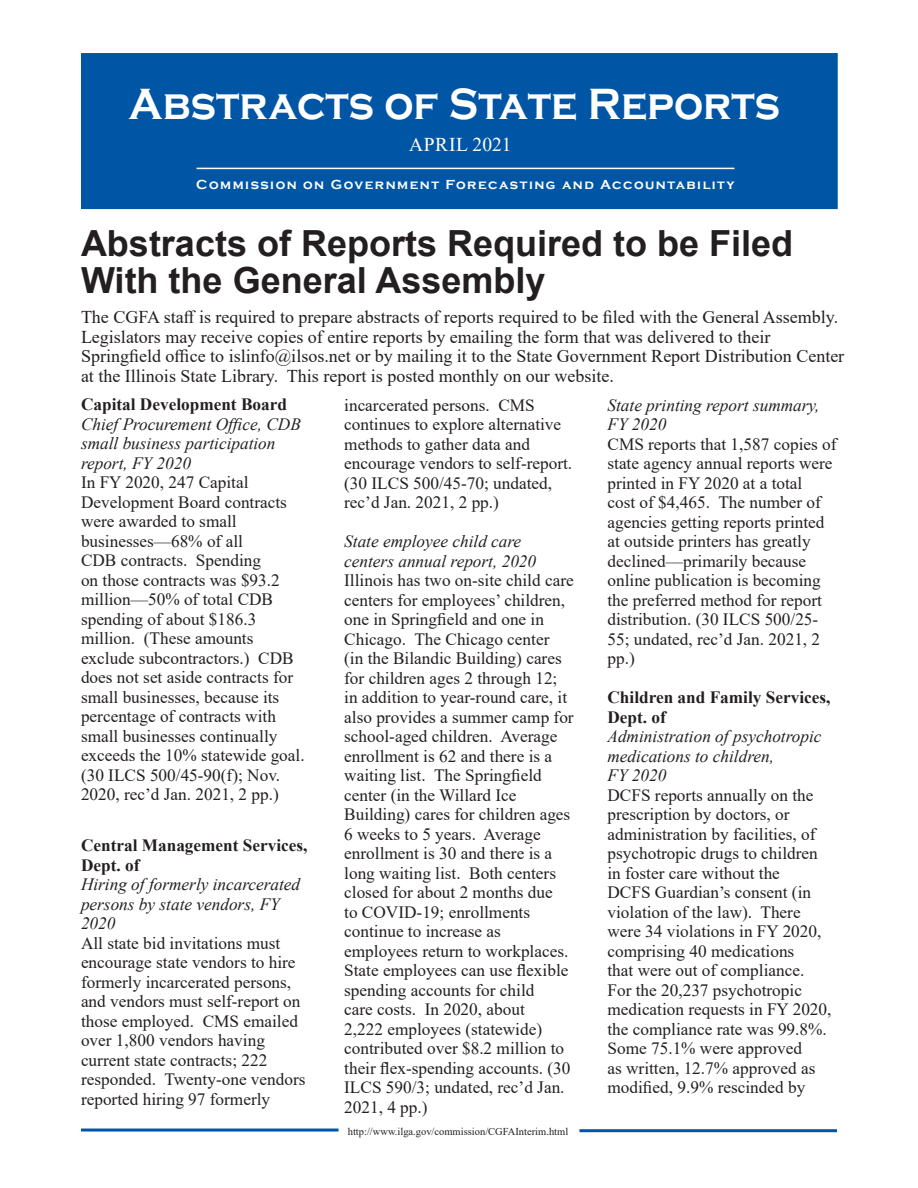
<style>
.page{position:relative;width:918px;height:1188px;background:#fff}
.page>*{position:absolute;margin:0;border:0;box-sizing:border-box;transform-origin:0 0}
.t1{font:700 45px "Copperplate Gothic";color:#fff;scale:.91 1}
.Headline{font:700 36px/37.5px "Arial";color:#231f20}
.t2{font:19.5px "Times New Roman";letter-spacing:.035em;color:#fff}
.Body_text{font:18px/19.5px "Times New Roman";color:#231f20}
.Text{font:17.25px/19.5px "Times New Roman";color:#231f20}
.Text-2{font:italic 17.25px/19.5px "Times New Roman";color:#231f20}
.Text-3{font:700 17.25px/19.5px "Times New Roman";color:#231f20}
.t3{font:700 13.5px "Copperplate Gothic";letter-spacing:.11em;color:#fff}
.Body_text-2{font:10.5px "Times New Roman";color:#231f20}
</style>
<div class="page">
<hr style="left:81px;top:1129px;width:258px;height:3px;background:#0155a5">
<div style="left:81px;top:53px;width:757px;height:156px;background:#0155a5"></div>
<hr style="left:197px;top:168px;width:537px;height:1px;background:#fff">
<hr style="left:579px;top:1129px;width:258px;height:3px;background:#0155a5">
<p class="t1" style="left:129px;top:79px;width:717px">Abstracts of State Reports</p>
<p class="t2" style="left:409px;top:131px;width:104px">APRIL 2021</p>
<p class="t3" style="left:196px;top:177px;width:540px">Commission on Government Forecasting and Accountability</p>
<p class="Headline" style="left:81px;top:225px;width:714px">Abstracts of Reports Required to be Filed<br>With the General Assembly</p>
<p class="Body_text" style="left:81px;top:307px;width:765px">The CGFA staff is required to prepare abstracts of reports required to be filed with the General Assembly.<br>Legislators may receive copies of entire reports by emailing the form that was delivered to their Springfield office to islinfo@ilsos.net or by mailing it to the State Government Report Distribution Center at the Illinois State Library. This report is posted monthly on our website.</p>
<p class="Text-3" style="left:81px;top:394px;width:208px">Capital Development Board</p>
<p class="Text-2" style="left:81px;top:414px;width:221px">Chief Procurement Office, CDB small business participation report, FY 2020</p>
<p class="Text" style="left:81px;top:472px;width:225px">In FY 2020, 247 Capital<br>Development Board contracts were awarded to small businesses—68% of all<br>CDB contracts. Spending<br>on those contracts was $93.2 million—50% of total CDB spending of about $186.3 million. (These amounts exclude subcontractors.) CDB does not set aside contracts for small businesses, because its percentage of contracts with small businesses continually exceeds the 10% statewide goal. (30 ILCS 500/45-90(f); Nov.<br>2020, rec’d Jan. 2021, 2 pp.)</p>
<p class="Text-3" style="left:81px;top:835px;width:228px">Central Management Services,<br>Dept. of</p>
<p class="Text-2" style="left:81px;top:874px;width:221px">Hiring of formerly incarcerated persons by state vendors, FY<br>2020</p>
<p class="Text" style="left:81px;top:933px;width:226px">All state bid invitations must encourage state vendors to hire formerly incarcerated persons, and vendors must self-report on those employed. CMS emailed over 1,800 vendors having current state contracts; 222 responded. Twenty-one vendors reported hiring 97 formerly</p>
<p class="Text" style="left:344px;top:394px;width:230px">incarcerated persons. CMS continues to explore alternative methods to gather data and encourage vendors to self-report. (30 ILCS 500/45-70; undated, rec’d Jan. 2021, 2 pp.)</p>
<p class="Text-2" style="left:344px;top:531px;width:193px">State employee child care centers annual report, 2020</p>
<p class="Text" style="left:344px;top:570px;width:231px">Illinois has two on-site child care centers for employees’ children, one in Springfield and one in<br>Chicago. The Chicago center<br>(in the Bilandic Building) cares for children ages 2 through 12; in addition to year-round care, it also provides a summer camp for school-aged children. Average enrollment is 62 and there is a waiting list. The Springfield center (in the Willard Ice<br>Building) cares for children ages<br>6 weeks to 5 years. Average enrollment is 30 and there is a long waiting list. Both centers closed for about 2 months due<br>to COVID-19; enrollments continue to increase as employees return to workplaces.<br>State employees can use flexible spending accounts for child<br>care costs. In 2020, about<br>2,222 employees (statewide) contributed over $8.2 million to their flex-spending accounts. (30<br>ILCS 590/3; undated, rec’d Jan.<br>2021, 4 pp.)</p>
<p class="Text-2" style="left:608px;top:395px;width:214px">State printing report summary,<br>FY 2020</p>
<p class="Text" style="left:608px;top:433px;width:231px">CMS reports that 1,587 copies of state agency annual reports were printed in FY 2020 at a total<br>cost of $4,465. The number of agencies getting reports printed at outside printers has greatly declined—primarily because online publication is becoming the preferred method for report distribution. (30 ILCS 500/25-<br>55; undated, rec’d Jan. 2021, 2 pp.)</p>
<p class="Text-3" style="left:608px;top:687px;width:224px">Children and Family Services,<br>Dept. of</p>
<p class="Text-2" style="left:608px;top:726px;width:216px">Administration of psychotropic medications to children,</p>
<p class="Text-2" style="left:608px;top:765px;width:60px">FY 2020</p>
<p class="Text" style="left:608px;top:784px;width:226px">DCFS reports annually on the prescription by doctors, or administration by facilities, of psychotropic drugs to children in foster care without the<br>DCFS Guardian’s consent (in violation of the law). There were 34 violations in FY 2020, comprising 40 medications<br>that were out of compliance.<br>For the 20,237 psychotropic medication requests in FY 2020, the compliance rate was 99.8%.<br>Some 75.1% were approved<br>as written, 12.7% approved as modified, 9.9% rescinded by</p>
<p class="Body_text-2" style="left:348px;top:1124px;width:222px">http://www.ilga.gov/commission/CGFAInterim.html</p>
</div>
